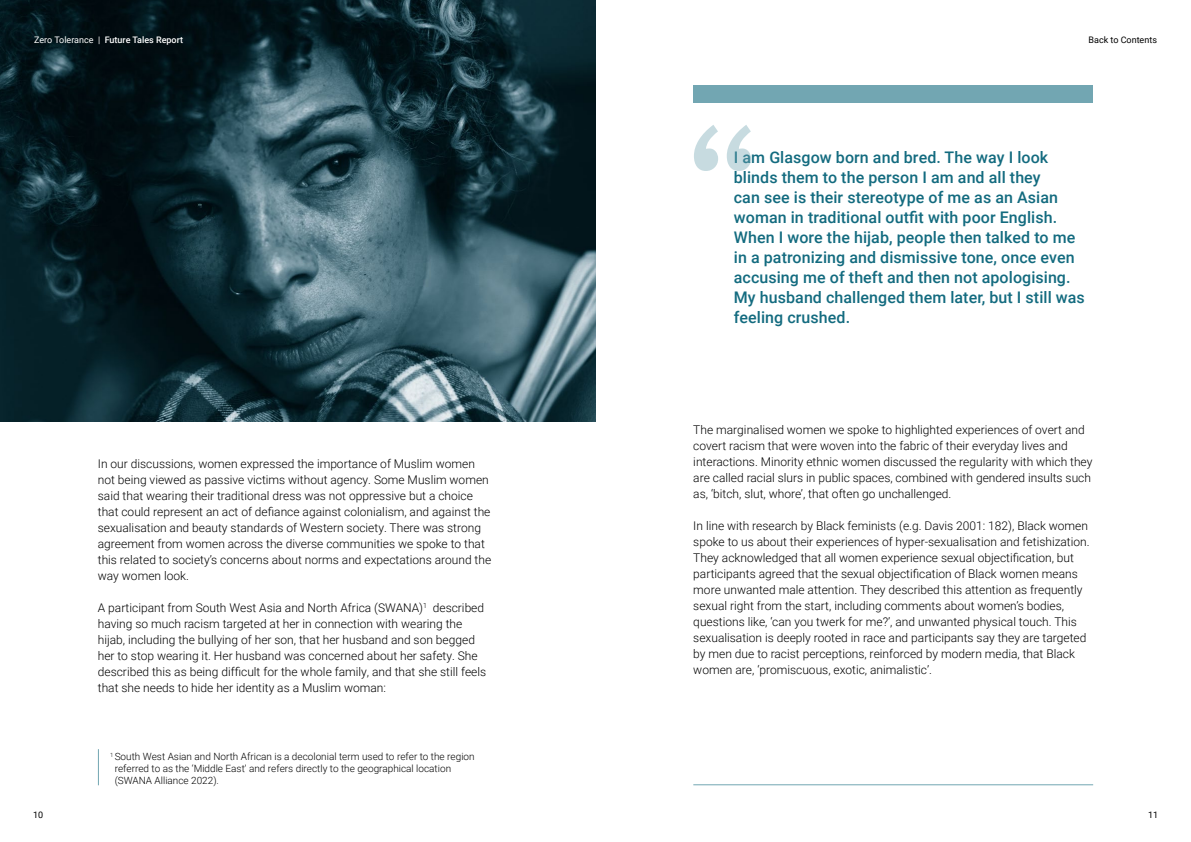
<style>
.page{position:relative;width:1191px;height:842px;background:#fff}
.page>*{position:absolute;margin:0;border:0;box-sizing:border-box;transform-origin:0 0}
.t1{font:500 16px/20px "Roboto";letter-spacing:.005em;color:#136b7f}
.t2{font:300 12px/16px "Roboto";color:#000}
.t3{font:300 10px/12px "Roboto";color:#000}
.t4{font:500 9px "Roboto";color:#fff}
.t5{font:9px "Roboto";color:#000}
.s1{font-weight:400}
</style>
<div class="page">
<svg style="left:694px;top:125px;width:57px;height:46px"></svg>
<img style="left:0;top:0;width:595px;height:421px">
<div style="left:693px;top:85px;width:400px;height:17px;background:#72a6b2"></div>
<hr style="left:693px;top:784px;width:400px;height:1px;background:#72a6b2">
<hr style="left:98px;top:749px;width:1px;height:36px;background:#72a6b2">
<p class="t4" style="left:34px;top:34px;width:151px"><span class="s1">Zero Tolerance |</span> Future Tales Report</p>
<p class="t2" style="left:98px;top:456px;width:395px">In our discussions, women expressed the importance of Muslim women not being viewed as passive victims without agency. Some Muslim women said that wearing their traditional dress was not oppressive but a choice that could represent an act of defiance against colonialism, and against the sexualisation and beauty standards of Western society. There was strong agreement from women across the diverse communities we spoke to that this related to society’s concerns about norms and expectations around the way women look.</p>
<p class="t2" style="left:98px;top:600px;width:390px">A participant from South West Asia and North Africa (SWANA)<sup>1</sup> described having so much racism targeted at her in connection with wearing the hijab, including the bullying of her son, that her husband and son begged her to stop wearing it. Her husband was concerned about her safety. She described this as being difficult for the whole family, and that she still feels that she needs to hide her identity as a Muslim woman:</p>
<p class="t5" style="left:33px;top:808px;width:12px">10</p>
<p class="t3" style="left:115px;top:750px;width:361px;text-indent:-5px"><sup>1</sup> South West Asian and North African is a decolonial term used to refer to the region referred to as the ‘Middle East’ and refers directly to the geographical location (SWANA Alliance 2022).</p>
<p class="t5" style="left:1088px;top:33px;width:70px">Back to Contents</p>
<p class="t1" style="left:734px;top:147px;width:352px">I am Glasgow born and bred. The way I look blinds them to the person I am and all they<br>can see is their stereotype of me as an Asian woman in traditional outfit with poor English.<br>When I wore the hijab, people then talked to me in a patronizing and dismissive tone, once even accusing me of theft and then not apologising.<br>My husband challenged them later, but I still was feeling crushed.</p>
<p class="t2" style="left:693px;top:421px;width:401px">The marginalised women we spoke to highlighted experiences of overt and covert racism that were woven into the fabric of their everyday lives and interactions. Minority ethnic women discussed the regularity with which they are called racial slurs in public spaces, combined with gendered insults such as, ‘bitch, slut, whore’, that often go unchallenged.</p>
<p class="t2" style="left:693px;top:517px;width:398px">In line with research by Black feminists (e.g. Davis 2001: 182), Black women spoke to us about their experiences of hyper-sexualisation and fetishization.<br>They acknowledged that all women experience sexual objectification, but participants agreed that the sexual objectification of Black women means more unwanted male attention. They described this attention as frequently sexual right from the start, including comments about women’s bodies, questions like, ‘can you twerk for me?’, and unwanted physical touch. This sexualisation is deeply rooted in race and participants say they are targeted by men due to racist perceptions, reinforced by modern media, that Black women are, ‘promiscuous, exotic, animalistic’.</p>
<p class="t5" style="left:1148px;top:808px;width:12px">11</p>
</div>
